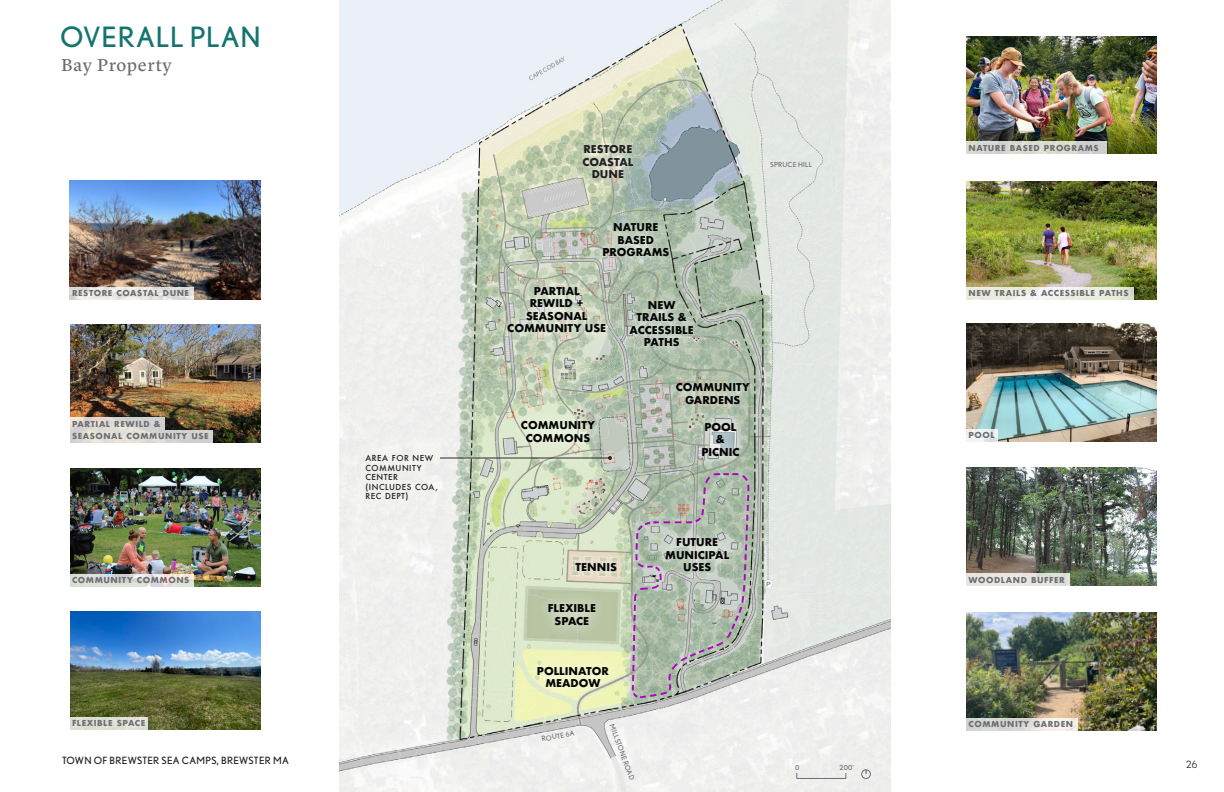
<style>
.page{position:relative;width:1224px;height:792px;background:#fff}
.page>*{position:absolute;margin:0;border:0;box-sizing:border-box;transform-origin:0 0}
.Body_Caption{font:28px "Nobel";letter-spacing:.03em;color:#14746e}
.Body_Caption-2{font:18px "Lyon Text No 2";letter-spacing:.04em;color:#6c6d70}
.Nobel_-_Header_Large_White_Center{font:700 10.5px "Futura";color:#040503}
.Nobel_-_Header_Large_White_Center-2{font:700 10.5px "Futura";color:#231f20}
.t1{font:10px "Nobel";letter-spacing:.03em;color:#231f20}
.t2{font:10px "Nobel";color:#231f20}
.Body_Caption-3{font:700 8px "Futura";letter-spacing:.07em;color:#6c6d70}
.Body_Caption-4{font:500 8px/9.6px "Futura";letter-spacing:.06em;color:#231f20}
.Body_Caption-5{font:6.9px "Nobel";letter-spacing:.03em;color:#6c6d70}
</style>
<div class="page">
<img style="left:339px;top:0;width:552px;height:792px">
<hr style="left:797px;top:778px;width:49px;height:1px;background:#6c6d70">
<div style="left:861px;top:770px;width:10px;height:9px;border:1px solid #6c6d70;border-radius:50%"></div>
<div style="left:495px;top:273px;width:124px;height:73px;background:#fff;opacity:.55"></div>
<div style="left:563px;top:550px;width:66px;height:35px;background:#fff;opacity:.55"></div>
<div style="left:508px;top:407px;width:100px;height:48px;background:#fff;opacity:.55"></div>
<div style="left:590px;top:210px;width:92px;height:60px;background:#fff;opacity:.55"></div>
<div style="left:617px;top:287px;width:90px;height:73px;background:#fff;opacity:.55"></div>
<div style="left:689px;top:409px;width:63px;height:61px;background:#fff;opacity:.55"></div>
<div style="left:570px;top:132px;width:76px;height:60px;background:#fff;opacity:.55"></div>
<img style="left:69px;top:181px;width:192px;height:119px">
<div style="left:535px;top:591px;width:74px;height:48px;background:#fff;opacity:.55"></div>
<div style="left:524px;top:653px;width:97px;height:48px;background:#fff;opacity:.55"></div>
<div style="left:663px;top:369px;width:99px;height:48px;background:#fff;opacity:.55"></div>
<div style="left:626px;top:467px;width:130px;height:237px;background:#fff;opacity:.75"></div>
<svg style="left:631px;top:472px;width:119px;height:227px;background:#b0b8ae"></svg>
<img style="left:966px;top:37px;width:191px;height:117px">
<img style="left:70px;top:325px;width:191px;height:118px">
<img style="left:966px;top:323px;width:191px;height:118px">
<img style="left:70px;top:612px;width:191px;height:118px">
<img style="left:966px;top:612px;width:191px;height:118px">
<img style="left:70px;top:468px;width:191px;height:118px">
<img style="left:966px;top:468px;width:191px;height:118px">
<div style="left:69px;top:717px;width:79px;height:13px;background:#dee0d5"></div>
<svg style="left:70px;top:574px;width:124px;height:12px"></svg>
<svg style="left:70px;top:418px;width:95px;height:12px"></svg>
<svg style="left:70px;top:430px;width:143px;height:13px;background:#dbd8d3"></svg>
<svg style="left:69px;top:288px;width:125px;height:12px"></svg>
<div style="left:966px;top:142px;width:141px;height:12px;background:#d7d8d0"></div>
<svg style="left:966px;top:429px;width:32px;height:12px"></svg>
<svg style="left:966px;top:574px;width:104px;height:12px"></svg>
<svg style="left:966px;top:718px;width:112px;height:12px"></svg>
<img style="left:966px;top:181px;width:191px;height:118px">
<svg style="left:966px;top:287px;width:168px;height:12px;fill:#ecede0"></svg>
<div style="left:434px;top:450px;width:184px;height:16px;background:#fff;opacity:.75"></div>
<hr style="left:440px;top:458px;width:170px;height:1px;background:#231f20">
<svg style="left:608px;top:456px;width:4px;height:4px"></svg>
<p class="Body_Caption" style="left:60px;top:21px;width:202px">OVERALL PLAN</p>
<p class="Body_Caption-2" style="left:61px;top:51px;width:112px">Bay Property</p>
<p class="Nobel_-_Header_Large_White_Center-2" style="left:583px;top:141px;width:50px">RESTORE</p>
<p class="Nobel_-_Header_Large_White_Center-2" style="left:582px;top:154px;width:53px">COASTAL</p>
<p class="Nobel_-_Header_Large_White_Center-2" style="left:592px;top:167px;width:34px">DUNE</p>
<p class="Body_Caption-5" style="left:770px;top:160px;width:43px">SPRUCE HILL</p>
<p class="Body_Caption-3" style="left:969px;top:142px;width:132px">NATURE BASED PROGRAMS</p>
<p class="Nobel_-_Header_Large_White_Center" style="left:613px;top:220px;width:47px">NATURE</p>
<p class="Nobel_-_Header_Large_White_Center" style="left:618px;top:232px;width:38px">BASED</p>
<p class="Nobel_-_Header_Large_White_Center" style="left:602px;top:245px;width:68px">PROGRAMS</p>
<p class="Body_Caption-3" style="left:72px;top:288px;width:119px">RESTORE COASTAL DUNE</p>
<p class="Nobel_-_Header_Large_White_Center" style="left:534px;top:283px;width:47px">PARTIAL</p>
<p class="Nobel_-_Header_Large_White_Center" style="left:530px;top:296px;width:55px">REWILD +</p>
<p class="Nobel_-_Header_Large_White_Center" style="left:526px;top:308px;width:63px">SEASONAL</p>
<p class="Nobel_-_Header_Large_White_Center" style="left:507px;top:321px;width:101px">COMMUNITY USE</p>
<p class="Nobel_-_Header_Large_White_Center" style="left:648px;top:297px;width:29px">NEW</p>
<p class="Nobel_-_Header_Large_White_Center" style="left:637px;top:310px;width:52px">TRAILS &amp;</p>
<p class="Nobel_-_Header_Large_White_Center" style="left:630px;top:322px;width:66px">ACCESSIBLE</p>
<p class="Nobel_-_Header_Large_White_Center" style="left:644px;top:335px;width:37px">PATHS</p>
<p class="Body_Caption-3" style="left:969px;top:287px;width:162px">NEW TRAILS &amp; ACCESSIBLE PATHS</p>
<p class="Nobel_-_Header_Large_White_Center" style="left:676px;top:380px;width:76px">COMMUNITY</p>
<p class="Nobel_-_Header_Large_White_Center" style="left:685px;top:392px;width:57px">GARDENS</p>
<p class="Body_Caption-3" style="left:72px;top:418px;width:90px">PARTIAL REWILD &amp;</p>
<p class="Body_Caption-3" style="left:72px;top:430px;width:138px">SEASONAL COMMUNITY USE</p>
<p class="Body_Caption-4" style="left:366px;top:453px;width:74px">AREA FOR NEW<br>COMMUNITY<br>CENTER (INCLUDES COA,<br>REC DEPT)</p>
<p class="Nobel_-_Header_Large_White_Center" style="left:521px;top:418px;width:76px">COMMUNITY</p>
<p class="Nobel_-_Header_Large_White_Center" style="left:526px;top:430px;width:66px">COMMONS</p>
<p class="Nobel_-_Header_Large_White_Center" style="left:704px;top:419px;width:34px">POOL</p>
<p class="Nobel_-_Header_Large_White_Center" style="left:716px;top:432px;width:10px">&amp;</p>
<p class="Nobel_-_Header_Large_White_Center" style="left:701px;top:444px;width:40px">PICNIC</p>
<p class="Body_Caption-3" style="left:969px;top:429px;width:28px">POOL</p>
<p class="Nobel_-_Header_Large_White_Center" style="left:576px;top:559px;width:43px">TENNIS</p>
<p class="Nobel_-_Header_Large_White_Center" style="left:676px;top:535px;width:43px">FUTURE</p>
<p class="Nobel_-_Header_Large_White_Center" style="left:665px;top:547px;width:66px">MUNICIPAL</p>
<p class="Nobel_-_Header_Large_White_Center" style="left:683px;top:560px;width:30px">USES</p>
<p class="Body_Caption-3" style="left:72px;top:574px;width:119px">COMMUNITY COMMONS</p>
<p class="Body_Caption-3" style="left:969px;top:574px;width:98px">WOODLAND BUFFER</p>
<p class="Nobel_-_Header_Large_White_Center" style="left:548px;top:601px;width:50px">FLEXIBLE</p>
<p class="Nobel_-_Header_Large_White_Center" style="left:555px;top:614px;width:36px">SPACE</p>
<p class="Nobel_-_Header_Large_White_Center" style="left:537px;top:663px;width:74px">POLLINATOR</p>
<p class="Nobel_-_Header_Large_White_Center" style="left:545px;top:676px;width:57px">MEADOW</p>
<p class="Body_Caption-3" style="left:72px;top:717px;width:75px">FLEXIBLE SPACE</p>
<p class="Body_Caption-3" style="left:969px;top:718px;width:106px">COMMUNITY GARDEN</p>
<p class="Body_Caption-5" style="left:616px;top:723px;width:60px;rotate:70deg">MILLSTONE ROAD</p>
<p class="Body_Caption-5" style="left:541px;top:735px;width:35px;rotate:-11deg">ROUTE 6A</p>
<p class="t1" style="left:62px;top:755px;width:228px">TOWN OF BREWSTER SEA CAMPS, BREWSTER MA</p>
<p class="t2" style="left:1186px;top:759px;width:13px">26</p>
<p class="Body_Caption-5" style="left:795px;top:764px;width:6px">0</p>
<p class="Body_Caption-5" style="left:840px;top:764px;width:16px">200’</p>
</div>
